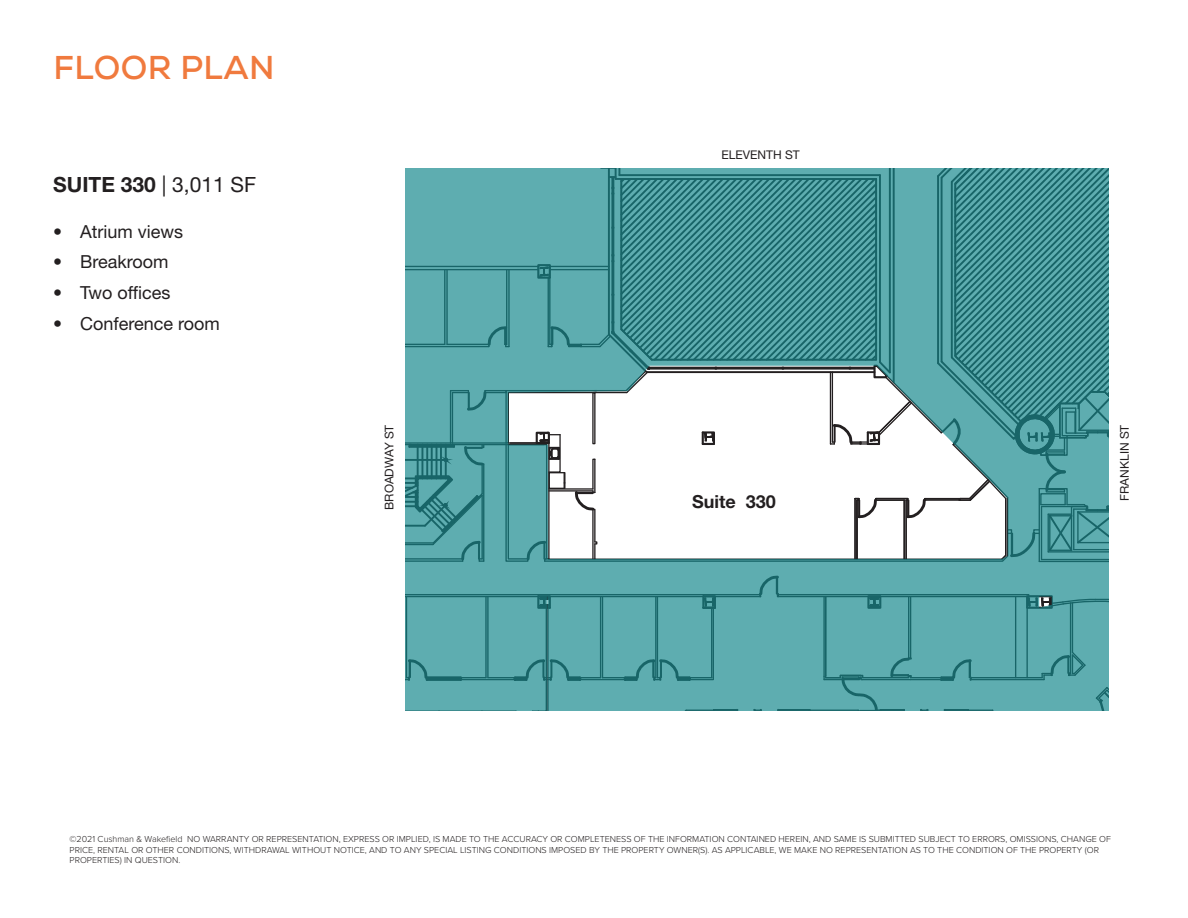
<style>
.page{position:relative;width:1188px;height:918px;background:#fff}
.page>*{position:absolute;margin:0;border:0;box-sizing:border-box;transform-origin:0 0}
.t1{font:700 33px "Nexa";letter-spacing:.015em;color:#f07a3e}
.t2{font:700 21px "Helvetica Neue";color:#231f20}
.t3{font:18px "Helvetica Neue";color:#231f20}
.t4{font:700 18px "Helvetica Neue";color:#231f20}
.t5{font:12px "Helvetica Neue";color:#231f20}
.t6{font:300 9px/10.8px "Proxima Nova";color:#231f20}
.s1{font-weight:400}
</style>
<div class="page">
<svg style="left:1095px;top:710px;width:14px;height:1px"></svg>
<svg style="left:405px;top:710px;width:588px;height:1px"></svg>
<svg style="left:405px;top:169px;width:704px;height:541px;fill:#5eadb0"></svg>
<p class="t1" style="left:53px;top:47px;width:223px">FLOOR PLAN</p>
<p class="t2" style="left:53px;top:172px;width:205px">SUITE 330 <span class="s1">| 3,011 SF</span></p>
<p class="t3" style="left:53px;top:220px;width:131px">• Atrium views</p>
<p class="t3" style="left:53px;top:251px;width:117px">• Breakroom</p>
<p class="t3" style="left:53px;top:282px;width:119px">• Two offices</p>
<p class="t3" style="left:53px;top:313px;width:168px">• Conference room</p>
<p class="t5" style="left:382px;top:510px;width:87px;rotate:-90deg">BROADWAY ST</p>
<p class="t5" style="left:722px;top:148px;width:80px">ELEVENTH ST</p>
<p class="t4" style="left:692px;top:490px;width:85px">Suite 330</p>
<p class="t5" style="left:1117px;top:501px;width:77px;rotate:-90deg">FRANKLIN ST</p>
<p class="t6" style="left:70px;top:833px;width:1043px">©2021 Cushman &amp; Wakefield NO WARRANTY OR REPRESENTATION, EXPRESS OR IMPLIED, IS MADE TO THE ACCURACY OR COMPLETENESS OF THE INFORMATION CONTAINED HEREIN, AND SAME IS SUBMITTED SUBJECT TO ERRORS, OMISSIONS, CHANGE OF<br>PRICE, RENTAL OR OTHER CONDITIONS, WITHDRAWAL WITHOUT NOTICE, AND TO ANY SPECIAL LISTING CONDITIONS IMPOSED BY THE PROPERTY OWNER(S). AS APPLICABLE, WE MAKE NO REPRESENTATION AS TO THE CONDITION OF THE PROPERTY (OR<br>PROPERTIES) IN QUESTION.</p>
</div>
